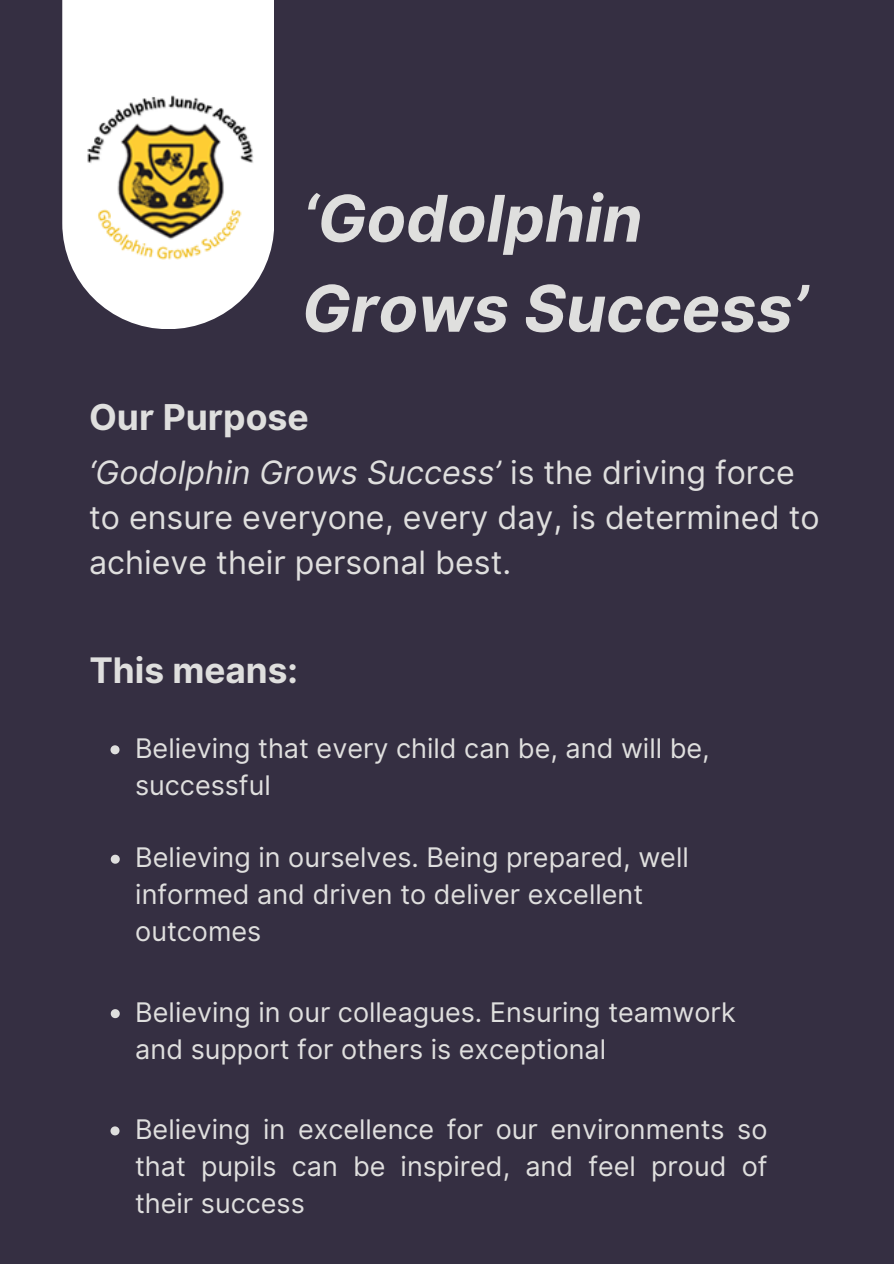
<style>
.page{position:relative;width:894px;height:1264px;background:#fff}
.page>*{position:absolute;margin:0;border:0;box-sizing:border-box;transform-origin:0 0}
.t1{font:italic 700 64.35px/90px "Inter";color:#dfdfde}
.t2{font:700 35.55px "Inter";color:#dfdfde}
.t3{font:700 35.1px "Inter";color:#dfdfde}
.t4{font:32.1px/45px "Inter";color:#dfdfde}
.t5{font:27px/37.2px "Inter";color:#dfdfde}
.s1{font-style:italic}
</style>
<div class="page">
<div style="left:0;top:0;width:893px;height:1263px;background:#352f42"></div>
<div style="left:62px;top:0;width:212px;height:329px;background:#fff"></div>
<img style="left:87px;top:95px;width:167px;height:165px">
<svg style="left:110px;top:745px;width:9px;height:9px"></svg>
<svg style="left:111px;top:854px;width:9px;height:9px"></svg>
<svg style="left:111px;top:1009px;width:9px;height:9px"></svg>
<svg style="left:110px;top:1126px;width:9px;height:9px"></svg>
<h2 class="t1" style="left:302px;top:173px;width:507px">‘Godolphin<br>Grows Success’</h2>
<h1 class="t2" style="left:89px;top:395px;width:221px">Our Purpose</h1>
<p class="t4" style="left:89px;top:449px;width:731px"><span class="s1">‘Godolphin Grows Success’</span> is the driving force to ensure everyone, every day, is determined to achieve their personal best.</p>
<h3 class="t3" style="left:89px;top:649px;width:210px">This means:</h3>
<h2 class="t5" style="left:135px;top:729px;width:576px">Believing that every child can be, and will be, successful</h2>
<p class="t5" style="left:135px;top:838px;width:555px">Believing in ourselves. Being prepared, well informed and driven to deliver excellent outcomes</p>
<p class="t5" style="left:135px;top:993px;width:601px">Believing in our colleagues. Ensuring teamwork and support for others is exceptional</p>
<p class="t5" style="left:135px;top:1110px;width:633px;text-align:justify">Believing in excellence for our environments so that pupils can be inspired, and feel proud of their success</p>
</div>
